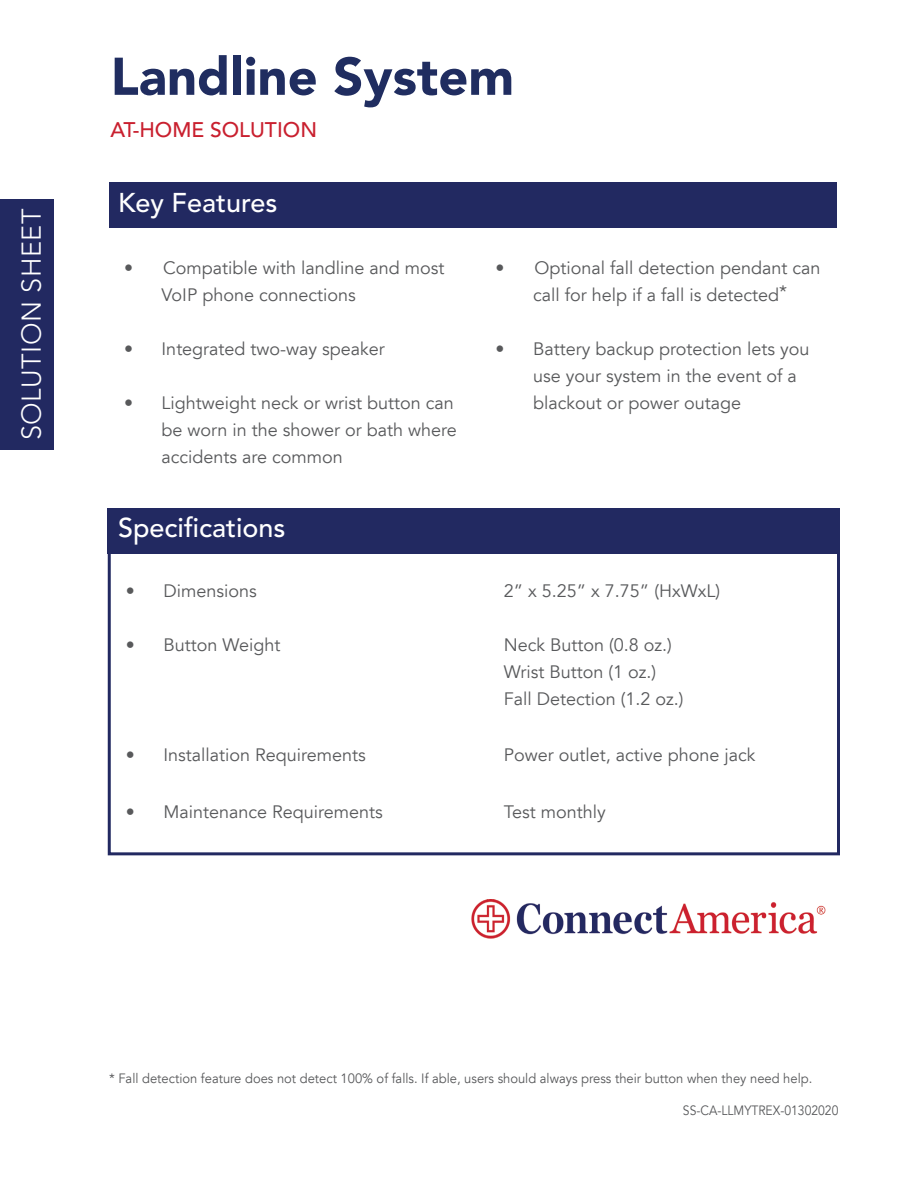
<style>
.page{position:relative;width:918px;height:1188px;background:#fff}
.page>*{position:absolute;margin:0;border:0;box-sizing:border-box;transform-origin:0 0}
.t1{font:900 52.5px "Avenir LT Std";color:#202d60}
.t2{font:500 27px "Avenir LT Std";color:#fff}
.t3{font:300 27px "Avenir LT Std";letter-spacing:.02em;color:#fff}
.t4{font:500 21px "Avenir LT Std";color:#c9202f}
.t5{font:18px/27px "Avenir LT";color:#58595b}
.t6{font:13.5px "Avenir LT";color:#57585a;scale:.96 1}
.t7{font:13.5px "Avenir LT";color:#57585a;scale:.9 1}
</style>
<div class="page">
<div style="left:0;top:199px;width:54px;height:251px;background:#222961"></div>
<img style="left:471px;top:899px;width:355px;height:40px">
<div style="left:108px;top:539px;width:732px;height:316px;border:3px solid #222961"></div>
<div style="left:108px;top:508px;width:732px;height:45px;background:#222961"></div>
<div style="left:109px;top:182px;width:728px;height:46px;background:#222961"></div>
<h2 class="t3" style="left:16px;top:440px;width:233px;rotate:-90deg">SOLUTION SHEET</h2>
<h1 class="t1" style="left:111px;top:45px;width:405px">Landline System</h1>
<p class="t4" style="left:111px;top:117px;width:208px">AT-HOME SOLUTION</p>
<h2 class="t2" style="left:118px;top:187px;width:161px">Key Features</h2>
<p class="t5" style="left:162px;top:254px;width:284px;text-indent:-37px">• Compatible with landline and most<br>VoIP phone connections</p>
<p class="t5" style="left:124px;top:335px;width:262px">• Integrated two-way speaker</p>
<p class="t5" style="left:162px;top:389px;width:297px;text-indent:-37px">• Lightweight neck or wrist button can be worn in the shower or bath where accidents are common</p>
<p class="t5" style="left:496px;top:254px;width:326px;text-align:center">• Optional fall detection pendant can call for help if a fall is detected*</p>
<p class="t5" style="left:533px;top:335px;width:278px;text-indent:-37px">• Battery backup protection lets you use your system in the event of a blackout or power outage</p>
<h2 class="t2" style="left:118px;top:512px;width:169px">Specifications</h2>
<p class="t5" style="left:126px;top:578px;width:132px">• Dimensions</p>
<p class="t5" style="left:504px;top:578px;width:218px">2” x 5.25” x 7.75” (HxWxL)</p>
<p class="t5" style="left:126px;top:632px;width:156px">• Button Weight</p>
<p class="t5" style="left:504px;top:632px;width:181px">Neck Button (0.8 oz.)<br>Wrist Button (1 oz.)<br>Fall Detection (1.2 oz.)</p>
<p class="t5" style="left:126px;top:741px;width:241px">• Installation Requirements</p>
<p class="t5" style="left:504px;top:741px;width:253px">Power outlet, active phone jack</p>
<p class="t5" style="left:126px;top:798px;width:258px">• Maintenance Requirements</p>
<p class="t5" style="left:504px;top:798px;width:103px">Test monthly</p>
<p class="t6" style="left:109px;top:1070px;width:734px">* Fall detection feature does not detect 100% of falls. If able, users should always press their button when they need help.</p>
<p class="t7" style="left:683px;top:1102px;width:174px">SS-CA-LLMYTREX-01302020</p>
</div>
